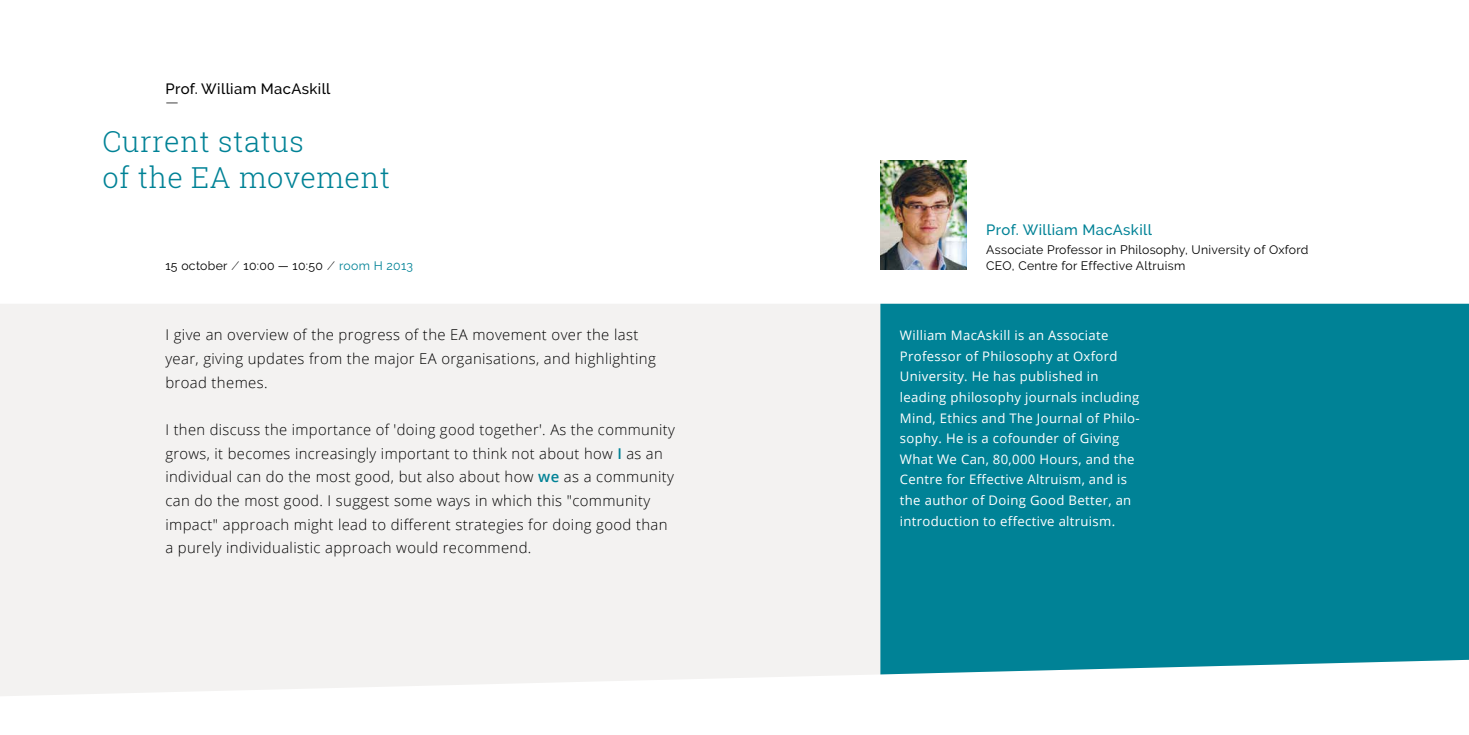
<style>
.page{position:relative;width:1469px;height:735px;background:#fff}
.page>*{position:absolute;margin:0;border:0;box-sizing:border-box;transform-origin:0 0}
.t1{font:300 28.88px/35.9px "Roboto Slab";letter-spacing:.02em;color:#008296}
.t2{font:300 14.88px/23.6px "Open Sans";letter-spacing:.025em;color:#000}
.t3{font:500 14.88px "Raleway";letter-spacing:.025em;color:#000}
.t4{font:500 14.88px "Raleway";letter-spacing:.025em;color:#008296}
.t5{font:300 14.88px "Raleway";color:#000}
.t6{font:13.12px/20.7px "Open Sans";letter-spacing:.025em;color:#fff}
.t7{font:12.25px "Raleway";letter-spacing:.025em;color:#000}
.s1{color:#008296}
.s2{font-weight:600;color:#008296}
</style>
<div class="page">
<div style="left:0;top:304px;width:897px;height:392px;background:#f3f2f1"></div>
<div style="left:880px;top:303px;width:588px;height:371px;background:#008296"></div>
<img style="left:880px;top:160px;width:86px;height:109px">
<p class="t3" style="left:165px;top:80px;width:167px">Prof. William MacAskill</p>
<p class="t5" style="left:165px;top:93px;width:15px">—</p>
<h1 class="t1" style="left:103px;top:122px;width:289px">Current status<br>of the EA movement</h1>
<p class="t4" style="left:986px;top:221px;width:167px">Prof. William MacAskill</p>
<p class="t7" style="left:986px;top:242px;width:324px">Associate Professor in Philosophy, University of Oxford</p>
<p class="t7" style="left:165px;top:258px;width:249px">15 october ⁄ 10:00 — 10:50 ⁄ <span class="s1">room H 2013</span></p>
<p class="t7" style="left:986px;top:258px;width:200px">CEO, Centre for Effective Altruism</p>
<p class="t2" style="left:165px;top:322px;width:492px">I give an overview of the progress of the EA movement over the last year, giving updates from the major EA organisations, and highlighting broad themes.</p>
<p class="t2" style="left:165px;top:417px;width:511px">I then discuss the importance of 'doing good together'. As the community grows, it becomes increasingly important to think not about how <span class="s2">I</span> as an individual can do the most good, but also about how <span class="s2">we</span> as a community can do the most good. I suggest some ways in which this "community impact" approach might lead to different strategies for doing good than a purely individualistic approach would recommend.</p>
<p class="t6" style="left:900px;top:324px;width:241px">William MacAskill is an Associate Professor of Philosophy at Oxford University. He has published in leading philosophy journals including Mind, Ethics and The Journal of Philo&shy;sophy. He is a cofounder of Giving What We Can, 80,000 Hours, and the Centre for Effective Altruism, and is the author of Doing Good Better, an introduction to effective altruism.</p>
</div>
